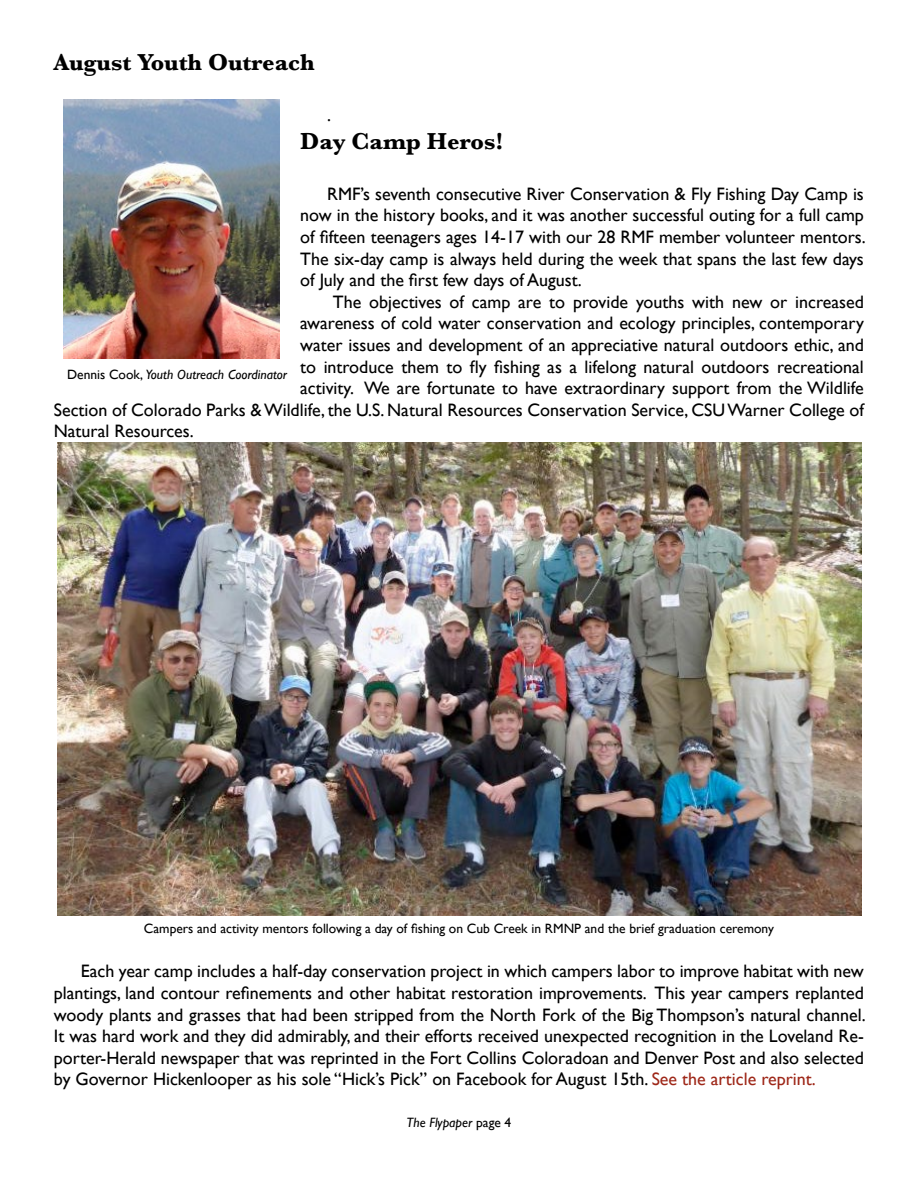
<style>
.page{position:relative;width:918px;height:1188px;background:#fff}
.page>*{position:absolute;margin:0;border:0;box-sizing:border-box;transform-origin:0 0}
.t1{font:700 24px "Baskerville";color:#000}
.t2{font:18px/21.6px "Gill Sans";color:#000;text-align:justify}
.t3{font:13.5px "Gill Sans";color:#000}
.t4{font:italic 13.5px "Gill Sans";color:#000}
.s1{font-style:normal}
.s2{color:#9e2718}
</style>
<div class="page">
<img style="left:64px;top:99px;width:216px;height:260px">
<img style="left:57px;top:443px;width:804px;height:473px">
<h1 class="t1" style="left:54px;top:46px;width:262px">August Youth Outreach</h1>
<p class="t2" style="left:327px;top:104px;width:5px">.</p>
<h1 class="t1" style="left:300px;top:125px;width:205px">Day Camp Heros!</h1>
<p class="t2" style="left:300px;top:183px;width:567px;text-indent:27px">RMF’s seventh consecutive River Conservation &amp; Fly Fishing Day Camp is now in the history books, and it was another successful outing for a full camp of fifteen teenagers ages 14-17 with our 28 RMF member volunteer mentors.<br>The six-day camp is always held during the week that spans the last few days of July and the first few days of August.</p>
<p class="t2" style="left:333px;top:291px;width:533px">The objectives of camp are to provide youths with new or increased</p>
<p class="t2" style="left:300px;top:312px;width:565px">awareness of cold water conservation and ecology principles, contemporary</p>
<p class="t2" style="left:300px;top:334px;width:565px">water issues and development of an appreciative natural outdoors ethic, and</p>
<p class="t2" style="left:300px;top:356px;width:565px">to introduce them to fly fishing as a lifelong natural outdoors recreational</p>
<p class="t2" style="left:300px;top:377px;width:565px">activity. We are fortunate to have extraordinary support from the Wildlife</p>
<p class="t2" style="left:54px;top:399px;width:812px">Section of Colorado Parks &amp; Wildlife, the U.S. Natural Resources Conservation Service, CSU Warner College of</p>
<p class="t2" style="left:54px;top:420px;width:141px">Natural Resources.</p>
<p class="t4" style="left:67px;top:366px;width:222px"><span class="s1">Dennis Cook,</span> Youth Outreach Coordinator</p>
<p class="t3" style="left:144px;top:921px;width:631px">Campers and activity mentors following a day of fishing on Cub Creek in RMNP and the brief graduation ceremony</p>
<p class="t2" style="left:54px;top:960px;width:813px;text-indent:27px">Each year camp includes a half-day conservation project in which campers labor to improve habitat with new plantings, land contour refinements and other habitat restoration improvements. This year campers replanted woody plants and grasses that had been stripped from the North Fork of the Big Thompson’s natural channel.<br>It was hard work and they did admirably, and their efforts received unexpected recognition in the Loveland Re&shy;porter-Herald newspaper that was reprinted in the Fort Collins Coloradoan and Denver Post and also selected by Governor Hickenlooper as his sole “Hick’s Pick” on Facebook for August 15th. <span class="s2">See the article reprint.</span></p>
<p class="t4" style="left:407px;top:1115px;width:106px">The Flypaper <span class="s1">page 4</span></p>
</div>
